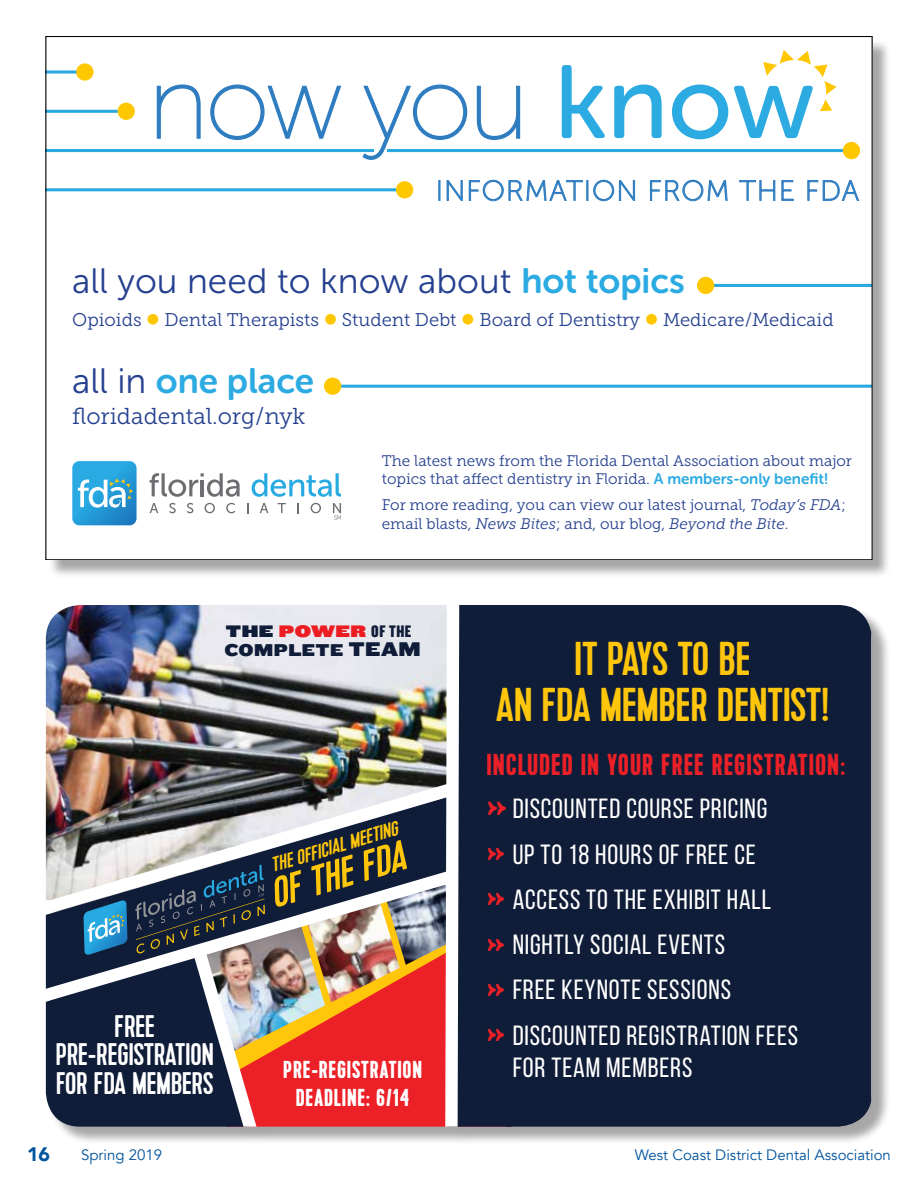
<style>
.page{position:relative;width:918px;height:1188px;background:#fff}
.page>*{position:absolute;margin:0;border:0;box-sizing:border-box;transform-origin:0 0}
.t1{font:300 103.35px "Museo Sans Display";letter-spacing:-.005em;color:#2f7dc1}
.t2{font:47.4px/45.9px "Kapra";color:#ffc60b;text-align:center}
.t3{font:italic 42px "Kapra";color:#ffc60a;scale:1.07 1}
.t4{font:38.7px "Kapra";color:#ffc60b}
.t5{font:35.25px "Museo Sans 300";color:#25408f}
.t6{font:35.25px "Museo Sans Rounded 700";color:#2cabe2}
.t7{font:31.2px/28.2px "Kapra";color:#fff;text-align:center}
.t8{font:700 30.3px "Kapra";letter-spacing:.03em;color:#ec2027}
.t9{font:28.2px "Museo Sans 100";letter-spacing:.035em;color:#2f7dc1}
.t10{font:27.75px/45.3px "Bebas Neue";letter-spacing:.03em;color:#fff}
.t11{font:700 24.45px/28.8px "Kapra";letter-spacing:.03em;color:#fff;text-align:center}
.t12{font:22.95px "Museo Slab 300";letter-spacing:-.005em;color:#25408f}
.t13{font:italic 20.25px "Kapra";color:#ffc60a;scale:1.07 1}
.t14{font:900 19.5px "Avenir";color:#00549e}
.t15{font:18.3px "Museo Slab 300";color:#25408f}
.t16{font:17.85px "Knockout 73 Full Heviweight";color:#101d39}
.t17{font:17.4px "Knockout 94 Ultmt Sumo";letter-spacing:.03em;color:#ed1d24}
.t18{font:15.3px/18.3px "Museo Slab 300";color:#25408f}
.t19{font:15px "Avenir";color:#00549e}
.s1{font-family:"Museo Sans Rounded 500";font-weight:400;color:#2cabe2}
.s2{font-family:"Museo Sans Rounded 700";color:#2cabe2}
.s3{color:#ffc700}
.s4{font-family:"Museo Sans 300";color:#25408f}
.s5{font-style:italic}
.s6{color:#101d39}
.s7{font-family:"Knockout 69 Full Liteweight";color:#101d39}
.s8{font-size:20.55px}
.s9{font-family:"Knockout 74 Full Sumo";font-size:30.9px;color:#ec2027}
.s10{font-family:"Knockout 74 Full Sumo";color:#ec2027}
</style>
<div class="page">
<div style="left:48px;top:607px;width:843px;height:539px;background:#000;opacity:.35"></div>
<img style="left:46px;top:605px;width:826px;height:522px">
<div style="left:48px;top:39px;width:843px;height:540px;background:#000;opacity:.35"></div>
<div style="left:46px;top:36px;width:826px;height:524px;background:#fff"></div>
<hr style="left:333px;top:385px;width:539px;height:3px;background:#28a9e1">
<div style="left:324px;top:378px;width:17px;height:17px;background:#ffc700;border-radius:50%"></div>
<div style="left:438px;top:180px;width:3px;height:21px;border:1px solid #2f7dc1"></div>
<svg style="left:446px;top:179px;width:137px;height:23px"></svg>
<div style="left:586px;top:180px;width:3px;height:21px;border:1px solid #2f7dc1"></div>
<svg style="left:593px;top:179px;width:43px;height:23px"></svg>
<svg style="left:650px;top:179px;width:78px;height:23px"></svg>
<svg style="left:739px;top:180px;width:55px;height:21px"></svg>
<svg style="left:807px;top:180px;width:53px;height:21px"></svg>
<hr style="left:46px;top:188px;width:359px;height:3px;background:#28a9e1">
<div style="left:396px;top:181px;width:17px;height:17px;background:#ffc700;border-radius:50%"></div>
<svg style="left:48px;top:70px;width:28px;height:4px"></svg>
<div style="left:76px;top:63px;width:17px;height:18px;background:#ffc700;border-radius:50%"></div>
<hr style="left:46px;top:110px;width:80px;height:3px;background:#28a9e1">
<div style="left:118px;top:103px;width:17px;height:17px;background:#ffc700;border-radius:50%"></div>
<hr style="left:46px;top:149px;width:805px;height:3px;background:#28a9e1">
<div style="left:843px;top:142px;width:17px;height:17px;background:#ffc700;border-radius:50%"></div>
<svg style="left:763px;top:50px;width:74px;height:61px"></svg>
<svg style="left:156px;top:84px;width:45px;height:55px"></svg>
<svg style="left:210px;top:84px;width:132px;height:56px"></svg>
<svg style="left:362px;top:84px;width:106px;height:76px"></svg>
<svg style="left:476px;top:85px;width:45px;height:55px"></svg>
<hr style="left:706px;top:284px;width:166px;height:3px;background:#28a9e1">
<div style="left:697px;top:277px;width:17px;height:17px;background:#ffc700;border-radius:50%"></div>
<hr style="left:872px;top:36px;width:1px;height:405px;background:#fff">
<svg style="left:72px;top:461px;width:65px;height:64px;background:#49acdb"></svg>
<svg style="left:150px;top:503px;width:8px;height:10px"></svg>
<svg style="left:169px;top:503px;width:7px;height:10px"></svg>
<svg style="left:187px;top:503px;width:6px;height:10px"></svg>
<svg style="left:205px;top:503px;width:10px;height:10px"></svg>
<svg style="left:226px;top:503px;width:9px;height:10px"></svg>
<svg style="left:260px;top:503px;width:8px;height:10px"></svg>
<svg style="left:278px;top:503px;width:8px;height:10px"></svg>
<svg style="left:297px;top:503px;width:2px;height:10px"></svg>
<svg style="left:311px;top:503px;width:10px;height:10px"></svg>
<svg style="left:252px;top:473px;width:89px;height:24px"></svg>
<svg style="left:150px;top:473px;width:90px;height:24px"></svg>
<svg style="left:333px;top:503px;width:8px;height:17px"></svg>
<h1 class="t1" style="left:150px;top:48px;width:667px">now you <span class="s1">know</span></h1>
<h3 class="t9" style="left:436px;top:176px;width:425px">INFORMATION FROM THE FDA</h3>
<h3 class="t5" style="left:72px;top:262px;width:614px">all you need to know about <span class="s2">hot topics</span></h3>
<p class="t15" style="left:72px;top:310px;width:763px">Opioids <span class="s3">●</span> Dental Therapists <span class="s3">●</span> Student Debt <span class="s3">●</span> Board of Dentistry <span class="s3">●</span> Medicare/Medicaid</p>
<h3 class="t6" style="left:72px;top:362px;width:243px"><span class="s4">all in</span> one place</h3>
<h3 class="t12" style="left:72px;top:403px;width:235px">floridadental.org/nyk</h3>
<p class="t18" style="left:382px;top:452px;width:472px">The latest news from the Florida Dental Association about major topics that affect dentistry in Florida. <span class="s2">A members-only benefit!</span></p>
<p class="t18" style="left:382px;top:496px;width:466px">For more reading, you can view our latest journal, <span class="s5">Today’s FDA</span>; email blasts, <span class="s5">News Bites</span>; and, our blog, <span class="s5">Beyond the Bite</span>.</p>
<p class="t17" style="left:226px;top:618px;width:187px"><span class="s6">THE</span> POWER <span class="s7">OF THE</span></p>
<p class="t16" style="left:224px;top:637px;width:198px">COMPLETE <span class="s8">TEAM</span></p>
<h3 class="t7" style="left:56px;top:1013px;width:160px">FREE<br>PRE-REGISTRATION<br>FOR FDA MEMBERS</h3>
<h3 class="t13" style="left:268px;top:855px;width:125px;rotate:-17deg">THE OFFICIAL MEETING</h3>
<h3 class="t3" style="left:263px;top:872px;width:132px;rotate:-17deg">OF THE FDA</h3>
<h3 class="t11" style="left:283px;top:1056px;width:140px">PRE-REGISTRATION<br>DEADLINE: 6/14</h3>
<h3 class="t4" style="left:518px;top:631px;width:273px">AN FDA MEMBER DENTIST!</h3>
<h2 class="t2" style="left:496px;top:637px;width:335px">IT PAYS TO BE<br>AN FDA MEMBER DENTIST!</h2>
<h3 class="t8" style="left:487px;top:747px;width:360px">INCLUDED IN YOUR FREE REGISTRATION:</h3>
<h3 class="t10" style="left:487px;top:786px;width:313px"><span class="s9">»</span> DISCOUNTED COURSE PRICING<br><span class="s10">»</span> UP TO 18 HOURS OF FREE CE<br><span class="s10">»</span> ACCESS TO THE EXHIBIT HALL<br><span class="s10">»</span> NIGHTLY SOCIAL EVENTS<br><span class="s10">»</span> FREE KEYNOTE SESSIONS<br><span class="s10">»</span> DISCOUNTED REGISTRATION FEES</h3>
<h3 class="t10" style="left:513px;top:1044px;width:181px">FOR TEAM MEMBERS</h3>
<p class="t14" style="left:27px;top:1138px;width:25px">16</p>
<p class="t19" style="left:81px;top:1146px;width:83px">Spring 2019</p>
<p class="t19" style="left:635px;top:1146px;width:258px">West Coast District Dental Association</p>
</div>
